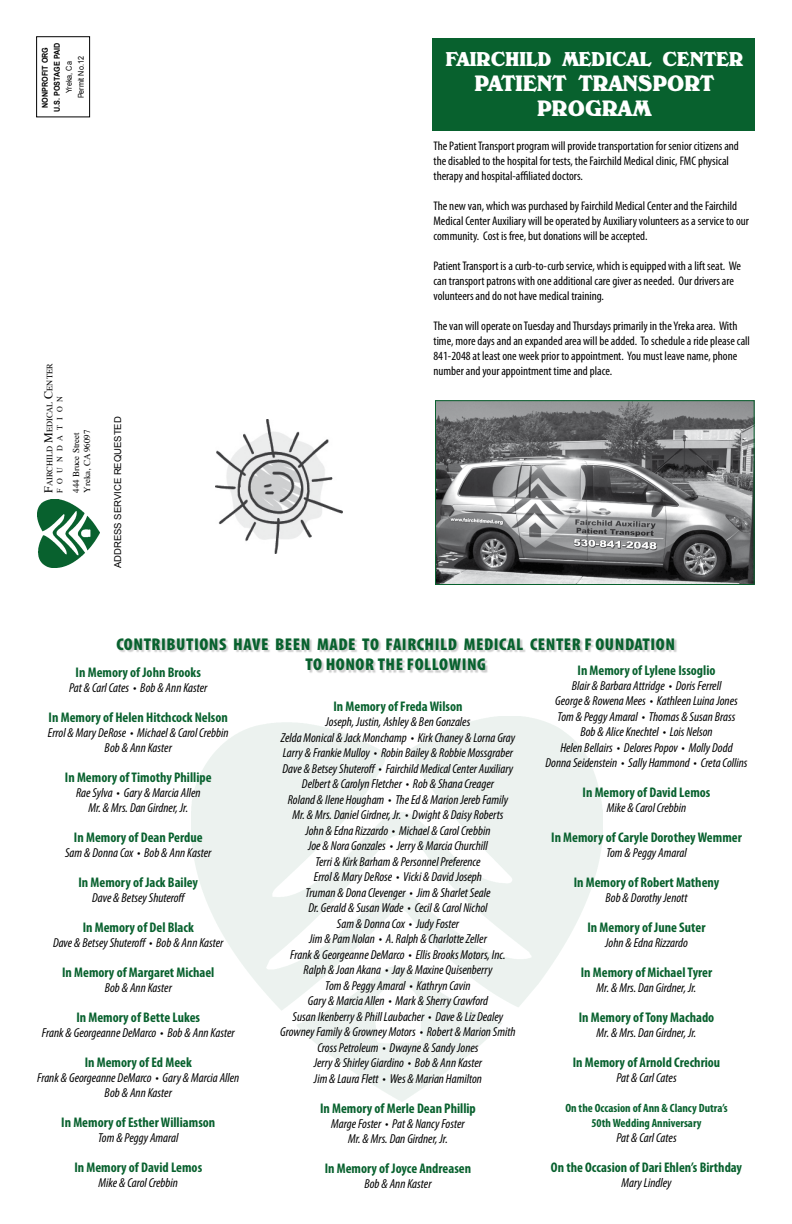
<style>
.page{position:relative;width:792px;height:1224px;background:#fff}
.page>*{position:absolute;margin:0;border:0;box-sizing:border-box;transform-origin:0 0}
.t1{font:700 21.6px/25px "Wisten";letter-spacing:.05em;color:#fff;text-align:center;scale:.83 1}
.t2{font:700 19.4px "Wisten";letter-spacing:.05em;color:#fff;scale:.83 1}
.t3{font:900 condensed 17.1px/20px "Myriad Pro";letter-spacing:.03em;color:#08612e;text-align:center;scale:1.05 1}
.t4{font:700 condensed 14px "Myriad Pro";color:#08612e}
.t5{font:italic condensed 13px/15.5px "Myriad Pro";color:#000;text-align:center}
.t6{font:condensed 12.5px/15px "Myriad Pro";color:#000}
.t7{font:700 condensed 12px/15px "Myriad Pro";color:#08612e;text-align:center}
.t8{font:9.5px "Arial";color:#000}
.t9{font:9px/10.8px "Times";color:#000}
.t10{font:8.4px "Times";color:#000}
.t11{font:700 8px/12px "Arial";color:#000;text-align:center;scale:.9 1}
.t12{font:8px/12px "Arial";color:#000;text-align:center;scale:.9 1}
.t13{font:8px "Times";letter-spacing:.62em;color:#000}
.s1{font-size:12px}
</style>
<div class="page">
<img style="left:38px;top:499px;width:61px;height:69px">
<div style="left:36px;top:36px;width:54px;height:81px;border:1px solid #000"></div>
<div style="left:118px;top:639px;width:559px;height:35px;background:#000;opacity:.2"></div>
<div style="left:432px;top:38px;width:323px;height:92px;background:#08612e"></div>
<img style="left:215px;top:419px;width:127px;height:134px">
<img style="left:437px;top:402px;width:316px;height:181px">
<div style="left:435px;top:400px;width:320px;height:185px;border:1px solid #08612e"></div>
<p class="t11" style="left:39px;top:112px;width:79px;rotate:-90deg">NonProfit ORG<br>U.S. Postage Paid</p>
<p class="t12" style="left:63px;top:98px;width:48px;rotate:-90deg">Yreka, Ca<br>Permit No.12</p>
<p class="t10" style="left:42px;top:493px;width:131px;rotate:-90deg"><span class="s1">F</span>airchild <span class="s1">M</span>edical <span class="s1">C</span>enter</p>
<p class="t13" style="left:52px;top:493px;width:99px;rotate:-90deg">Founda tion</p>
<p class="t9" style="left:70px;top:493px;width:65px;rotate:-90deg">444 Bruce Street<br>Yreka, CA 96097</p>
<p class="t8" style="left:112px;top:568px;width:153px;rotate:-90deg">address service requested</p>
<h2 class="t2" style="left:446px;top:50px;width:359px">FAI RCHI LD MEDICAL CENTER</h2>
<h1 class="t1" style="left:475px;top:71px;width:289px">PATIENT TRANSPORT<br>PROGRAM</h1>
<p class="t6" style="left:434px;top:138px;width:307px">The Patient Transport program will provide transportation for senior citizens and the disabled to the hospital for tests, the Fairchild Medical clinic, FMC physical therapy and hospital-affiliated doctors.</p>
<p class="t6" style="left:434px;top:198px;width:317px">The new van, which was purchased by Fairchild Medical Center and the Fairchild<br>Medical Center Auxiliary will be operated by Auxiliary volunteers as a service to our community. Cost is free, but donations will be accepted.</p>
<p class="t6" style="left:434px;top:258px;width:309px">Patient Transport is a curb-to-curb service, which is equipped with a lift seat. We can transport patrons with one additional care giver as needed. Our drivers are volunteers and do not have medical training.</p>
<p class="t6" style="left:434px;top:318px;width:318px">The van will operate on Tuesday and Thursdays primarily in the Yreka area. With time, more days and an expanded area will be added. To schedule a ride please call 841-2048 at least one week prior to appointment. You must leave name, phone number and your appointment time and place.</p>
<h3 class="t3" style="left:116px;top:634px;width:534px">CONTRIBUTIONS HAVE BEEN MADE TO FAIRCHILD MEDICAL CENTER F OUNDATION<br>TO HONOR THE FOLLOWING</h3>
<p class="t4" style="left:578px;top:661px;width:139px">In Memory of Lylene Issoglio</p>
<p class="t5" style="left:546px;top:677px;width:204px">Blair &amp; Barbara Attridge • Doris Ferrell<br>George &amp; Rowena Mees • Kathleen Luina Jones<br>Tom &amp; Peggy Amaral • Thomas &amp; Susan Brass<br>Bob &amp; Alice Knechtel • Lois Nelson<br>Helen Bellairs • Delores Popov • Molly Dodd<br>Donna Seidenstein • Sally Hammond • Creta Collins</p>
<p class="t4" style="left:583px;top:784px;width:129px">In Memory of David Lemos</p>
<p class="t5" style="left:607px;top:800px;width:81px">Mike &amp; Carol Crebbin</p>
<p class="t4" style="left:551px;top:829px;width:192px">In Memory of Caryle Dorothey Wemmer</p>
<p class="t5" style="left:606px;top:845px;width:82px">Tom &amp; Peggy Amaral</p>
<p class="t4" style="left:574px;top:874px;width:147px">In Memory of Robert Matheny</p>
<p class="t5" style="left:606px;top:890px;width:83px">Bob &amp; Dorothy Jenott</p>
<p class="t4" style="left:587px;top:919px;width:120px">In Memory of June Suter</p>
<p class="t5" style="left:605px;top:935px;width:84px">John &amp; Edna Rizzardo</p>
<p class="t4" style="left:581px;top:964px;width:133px">In Memory of Michael Tyrer</p>
<p class="t5" style="left:597px;top:980px;width:101px">Mr. &amp; Mrs. Dan Girdner, Jr.</p>
<p class="t4" style="left:579px;top:1009px;width:137px">In Memory of Tony Machado</p>
<p class="t5" style="left:597px;top:1025px;width:101px">Mr. &amp; Mrs. Dan Girdner, Jr.</p>
<p class="t4" style="left:573px;top:1054px;width:149px">In Memory of Arnold Crechriou</p>
<p class="t5" style="left:616px;top:1070px;width:62px">Pat &amp; Carl Cates</p>
<p class="t7" style="left:565px;top:1100px;width:164px">On the Occasion of Ann &amp; Clancy Dutra’s<br>50th Wedding Anniversary</p>
<p class="t5" style="left:616px;top:1130px;width:62px">Pat &amp; Carl Cates</p>
<p class="t4" style="left:551px;top:1159px;width:193px">On the Occasion of Dari Ehlen’s Birthday</p>
<p class="t5" style="left:622px;top:1175px;width:52px">Mary Lindley</p>
<p class="t4" style="left:76px;top:664px;width:127px">In Memory of John Brooks</p>
<p class="t5" style="left:69px;top:680px;width:140px">Pat &amp; Carl Cates • Bob &amp; Ann Kaster</p>
<p class="t4" style="left:49px;top:709px;width:181px">In Memory of Helen Hitchcock Nelson</p>
<p class="t5" style="left:48px;top:725px;width:182px;line-height:15px">Errol &amp; Mary DeRose • Michael &amp; Carol Crebbin<br>Bob &amp; Ann Kaster</p>
<p class="t4" style="left:65px;top:769px;width:148px">In Memory of Timothy Phillipe</p>
<p class="t5" style="left:76px;top:785px;width:126px;line-height:15px">Rae Sylva • Gary &amp; Marcia Allen<br>Mr. &amp; Mrs. Dan Girdner, Jr.</p>
<p class="t4" style="left:74px;top:829px;width:130px">In Memory of Dean Perdue</p>
<p class="t5" style="left:65px;top:845px;width:148px">Sam &amp; Donna Cox • Bob &amp; Ann Kaster</p>
<p class="t4" style="left:78px;top:874px;width:121px">In Memory of Jack Bailey</p>
<p class="t5" style="left:92px;top:890px;width:95px">Dave &amp; Betsey Shuteroff</p>
<p class="t4" style="left:83px;top:919px;width:113px">In Memory of Del Black</p>
<p class="t5" style="left:53px;top:935px;width:172px">Dave &amp; Betsey Shuteroff • Bob &amp; Ann Kaster</p>
<p class="t4" style="left:62px;top:964px;width:154px">In Memory of Margaret Michael</p>
<p class="t5" style="left:105px;top:980px;width:69px">Bob &amp; Ann Kaster</p>
<p class="t4" style="left:76px;top:1009px;width:125px">In Memory of Bette Lukes</p>
<p class="t5" style="left:42px;top:1025px;width:194px">Frank &amp; Georgeanne DeMarco • Bob &amp; Ann Kaster</p>
<p class="t4" style="left:85px;top:1054px;width:109px">In Memory of Ed Meek</p>
<p class="t5" style="left:37px;top:1070px;width:204px;line-height:15px">Frank &amp; Georgeanne DeMarco • Gary &amp; Marcia Allen<br>Bob &amp; Ann Kaster</p>
<p class="t4" style="left:61px;top:1114px;width:156px">In Memory of Esther Williamson</p>
<p class="t5" style="left:98px;top:1130px;width:82px">Tom &amp; Peggy Amaral</p>
<p class="t4" style="left:74px;top:1159px;width:129px">In Memory of David Lemos</p>
<p class="t5" style="left:99px;top:1175px;width:81px">Mike &amp; Carol Crebbin</p>
<p class="t4" style="left:333px;top:697px;width:131px">In Memory of Freda Wilson</p>
<p class="t5" style="left:280px;top:714px;width:237px">Joseph, Justin, Ashley &amp; Ben Gonzales<br>Zelda Monical &amp; Jack Monchamp • Kirk Chaney &amp; Lorna Gray Larry &amp; Frankie Mulloy • Robin Bailey &amp; Robbie Mossgraber Dave &amp; Betsey Shuteroff • Fairchild Medical Center Auxiliary Delbert &amp; Carolyn Fletcher • Rob &amp; Shana Creager<br>Roland &amp; Ilene Hougham • The Ed &amp; Marion Jereb Family Mr. &amp; Mrs. Daniel Girdner, Jr. • Dwight &amp; Daisy Roberts<br>John &amp; Edna Rizzardo • Michael &amp; Carol Crebbin<br>Joe &amp; Nora Gonzales • Jerry &amp; Marcia Churchill<br>Terri &amp; Kirk Barham &amp; Personnel Preference<br>Errol &amp; Mary DeRose • Vicki &amp; David Joseph<br>Truman &amp; Dona Clevenger • Jim &amp; Sharlet Seale<br>Dr. Gerald &amp; Susan Wade • Cecil &amp; Carol Nichol<br>Sam &amp; Donna Cox • Judy Foster<br>Jim &amp; Pam Nolan • A. Ralph &amp; Charlotte Zeller<br>Frank &amp; Georgeanne DeMarco • Ellis Brooks Motors, Inc.<br>Ralph &amp; Joan Akana • Jay &amp; Maxine Quisenberry<br>Tom &amp; Peggy Amaral • Kathryn Cavin<br>Gary &amp; Marcia Allen • Mark &amp; Sherry Crawford<br>Susan Ikenberry &amp; Phill Laubacher • Dave &amp; Liz Dealey Growney Family &amp; Growney Motors • Robert &amp; Marion Smith Cross Petroleum • Dwayne &amp; Sandy Jones<br>Jerry &amp; Shirley Giardino • Bob &amp; Ann Kaster<br>Jim &amp; Laura Flett • Wes &amp; Marian Hamilton</p>
<p class="t4" style="left:320px;top:1099px;width:157px">In Memory of Merle Dean Phillip</p>
<p class="t5" style="left:331px;top:1116px;width:135px;line-height:15px">Marge Foster • Pat &amp; Nancy Foster<br>Mr. &amp; Mrs. Dan Girdner, Jr.</p>
<p class="t4" style="left:325px;top:1159px;width:148px">In Memory of Joyce Andreasen</p>
<p class="t5" style="left:364px;top:1175px;width:69px">Bob &amp; Ann Kaster</p>
</div>
